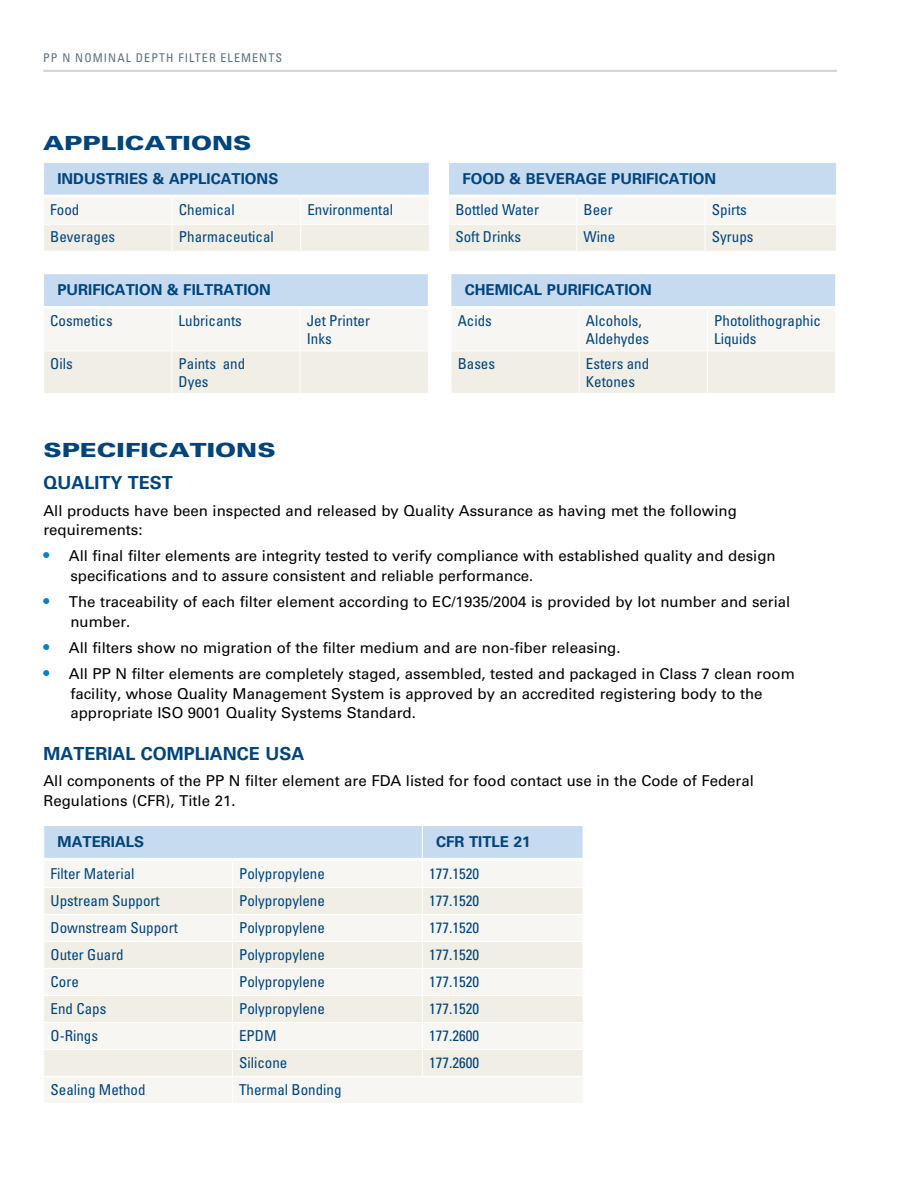
<style>
.page{position:relative;width:918px;height:1188px;background:#fff}
.page>*{position:absolute;margin:0;border:0;box-sizing:border-box;transform-origin:0 0}
.t1{font:900 19.5px "Univers LT Std";color:#00447c;scale:1.3 1}
.t2{font:700 18px "Univers LT Std";color:#00447c}
.t3{font:15px/19.5px "Univers LT Std";color:#000}
.t4{font:condensed 15px/18px "Univers LT Std";color:#00447c}
.t5{font:700 15px "Univers LT Std";color:#00447c}
.t6{font:condensed 12px "Univers LT Std";letter-spacing:.09em;color:#5c6f7c}
.s1{font-weight:700;font-size:16.5px;color:#0081c6}
</style>
<div class="page">
<hr style="left:43px;top:70px;width:794px;height:2px;background:#d2d9de">
<svg style="left:44px;top:826px;width:539px;height:277px"></svg>
<hr style="left:44px;top:858px;width:188px;height:3px;background:#fff">
<hr style="left:232px;top:858px;width:190px;height:3px;background:#fff">
<hr style="left:422px;top:858px;width:161px;height:3px;background:#fff">
<div style="left:44px;top:162px;width:385px;height:34px;background:#c6daf0"></div>
<hr style="left:43px;top:162px;width:129px;height:1px;background:#fff">
<hr style="left:172px;top:162px;width:129px;height:1px;background:#fff">
<hr style="left:301px;top:162px;width:129px;height:1px;background:#fff">
<svg style="left:44px;top:198px;width:385px;height:53px"></svg>
<hr style="left:44px;top:195px;width:128px;height:3px;background:#fff">
<hr style="left:172px;top:195px;width:129px;height:3px;background:#fff">
<hr style="left:301px;top:195px;width:128px;height:3px;background:#fff">
<div style="left:449px;top:162px;width:387px;height:34px;background:#c6daf0"></div>
<hr style="left:448px;top:162px;width:129px;height:1px;background:#fff">
<hr style="left:577px;top:162px;width:128px;height:1px;background:#fff">
<hr style="left:705px;top:162px;width:132px;height:1px;background:#fff">
<svg style="left:449px;top:198px;width:387px;height:53px"></svg>
<hr style="left:449px;top:195px;width:128px;height:3px;background:#fff">
<hr style="left:577px;top:195px;width:128px;height:3px;background:#fff">
<hr style="left:705px;top:195px;width:131px;height:3px;background:#fff">
<div style="left:44px;top:274px;width:384px;height:33px;background:#c6daf0"></div>
<svg style="left:44px;top:309px;width:384px;height:84px"></svg>
<hr style="left:171px;top:309px;width:1px;height:42px;background:#fff">
<hr style="left:300px;top:309px;width:1px;height:42px;background:#fff">
<hr style="left:43px;top:351px;width:129px;height:1px;background:#fff">
<hr style="left:172px;top:351px;width:128px;height:1px;background:#fff">
<hr style="left:171px;top:351px;width:1px;height:42px;background:#fff">
<hr style="left:300px;top:351px;width:129px;height:1px;background:#fff">
<hr style="left:300px;top:351px;width:1px;height:42px;background:#fff">
<hr style="left:44px;top:306px;width:128px;height:3px;background:#fff">
<hr style="left:172px;top:306px;width:128px;height:3px;background:#fff">
<hr style="left:300px;top:306px;width:128px;height:3px;background:#fff">
<div style="left:451px;top:274px;width:385px;height:33px;background:#c6daf0"></div>
<svg style="left:452px;top:309px;width:383px;height:84px"></svg>
<hr style="left:451px;top:274px;width:1px;height:33px;background:#fff">
<hr style="left:835px;top:274px;width:1px;height:33px;background:#fff">
<hr style="left:579px;top:309px;width:1px;height:42px;background:#fff">
<hr style="left:707px;top:309px;width:1px;height:42px;background:#fff">
<hr style="left:451px;top:351px;width:128px;height:1px;background:#fff">
<hr style="left:579px;top:351px;width:128px;height:1px;background:#fff">
<hr style="left:579px;top:351px;width:1px;height:42px;background:#fff">
<hr style="left:707px;top:351px;width:129px;height:1px;background:#fff">
<hr style="left:707px;top:351px;width:1px;height:42px;background:#fff">
<hr style="left:451px;top:306px;width:128px;height:3px;background:#fff">
<hr style="left:579px;top:306px;width:128px;height:3px;background:#fff">
<hr style="left:707px;top:306px;width:128px;height:3px;background:#fff">
<p class="t6" style="left:43px;top:50px;width:240px">PP N NOMINAL DEPTH FILTER ELEMENTS</p>
<h1 class="t1" style="left:43px;top:131px;width:162px">APPLICATIONS</h1>
<p class="t5" style="left:57px;top:170px;width:222px">INDUSTRIES &amp; APPLICATIONS</p>
<p class="t4" style="left:50px;top:200px;width:31px">Food</p>
<p class="t4" style="left:179px;top:200px;width:57px">Chemical</p>
<p class="t4" style="left:307px;top:200px;width:87px">Environmental</p>
<p class="t4" style="left:50px;top:227px;width:66px">Beverages</p>
<p class="t4" style="left:179px;top:227px;width:96px">Pharmaceutical</p>
<p class="t5" style="left:57px;top:281px;width:215px">PURIFICATION &amp; FILTRATION</p>
<p class="t4" style="left:50px;top:312px;width:64px">Cosmetics</p>
<p class="t4" style="left:179px;top:312px;width:65px">Lubricants</p>
<p class="t4" style="left:307px;top:312px;width:65px">Jet Printer<br>Inks</p>
<p class="t4" style="left:50px;top:354px;width:24px">Oils</p>
<p class="t4" style="left:179px;top:354px;width:68px">Paints and<br>Dyes</p>
<p class="t5" style="left:462px;top:170px;width:255px">FOOD &amp; BEVERAGE PURIFICATION</p>
<p class="t4" style="left:455px;top:200px;width:85px">Bottled Water</p>
<p class="t4" style="left:584px;top:200px;width:31px">Beer</p>
<p class="t4" style="left:712px;top:200px;width:36px">Spirts</p>
<p class="t4" style="left:455px;top:227px;width:67px">Soft Drinks</p>
<p class="t4" style="left:584px;top:227px;width:33px">Wine</p>
<p class="t4" style="left:712px;top:227px;width:43px">Syrups</p>
<p class="t5" style="left:465px;top:281px;width:189px">CHEMICAL PURIFICATION</p>
<p class="t4" style="left:458px;top:312px;width:36px">Acids</p>
<p class="t4" style="left:586px;top:312px;width:65px">Alcohols,<br>Aldehydes</p>
<p class="t4" style="left:714px;top:312px;width:108px">Photolithographic<br>Liquids</p>
<p class="t4" style="left:458px;top:354px;width:39px">Bases</p>
<p class="t4" style="left:586px;top:354px;width:65px">Esters and<br>Ketones</p>
<h1 class="t1" style="left:43px;top:438px;width:180px">SPECIFICATIONS</h1>
<p class="t2" style="left:43px;top:472px;width:131px">QUALITY TEST</p>
<p class="t3" style="left:43px;top:501px;width:695px">All products have been inspected and released by Quality Assurance as having met the following requirements:</p>
<p class="t3" style="left:70px;top:546px;width:707px;text-indent:-27px"><span class="s1">•</span> All final filter elements are integrity tested to verify compliance with established quality and design specifications and to assure consistent and reliable performance.</p>
<p class="t3" style="left:70px;top:592px;width:721px;text-indent:-27px"><span class="s1">•</span> The traceability of each filter element according to EC/1935/2004 is provided by lot number and serial number.</p>
<p class="t3" style="left:43px;top:638px;width:579px"><span class="s1">•</span> All filters show no migration of the filter medium and are non-fiber releasing.</p>
<p class="t3" style="left:70px;top:664px;width:726px;text-indent:-27px"><span class="s1">•</span> All PP N filter elements are completely staged, assembled, tested and packaged in Class 7 clean room facility, whose Quality Management System is approved by an accredited registering body to the appropriate ISO 9001 Quality Systems Standard.</p>
<p class="t2" style="left:43px;top:743px;width:263px">MATERIAL COMPLIANCE USA</p>
<p class="t3" style="left:43px;top:771px;width:712px">All components of the PP N filter element are FDA listed for food contact use in the Code of Federal<br>Regulations (CFR), Title 21.</p>
<p class="t5" style="left:58px;top:833px;width:88px">MATERIALS</p>
<p class="t5" style="left:436px;top:833px;width:96px">CFR TITLE 21</p>
<p class="t4" style="left:51px;top:865px;width:86px">Filter Material</p>
<p class="t4" style="left:239px;top:865px;width:87px">Polypropylene</p>
<p class="t4" style="left:429px;top:865px;width:51px">177.1520</p>
<p class="t4" style="left:51px;top:892px;width:111px">Upstream Support</p>
<p class="t4" style="left:239px;top:892px;width:87px">Polypropylene</p>
<p class="t4" style="left:429px;top:892px;width:51px">177.1520</p>
<p class="t4" style="left:51px;top:919px;width:129px">Downstream Support</p>
<p class="t4" style="left:239px;top:919px;width:87px">Polypropylene</p>
<p class="t4" style="left:429px;top:919px;width:51px">177.1520</p>
<p class="t4" style="left:51px;top:946px;width:75px">Outer Guard</p>
<p class="t4" style="left:239px;top:946px;width:87px">Polypropylene</p>
<p class="t4" style="left:429px;top:946px;width:51px">177.1520</p>
<p class="t4" style="left:51px;top:973px;width:30px">Core</p>
<p class="t4" style="left:239px;top:973px;width:87px">Polypropylene</p>
<p class="t4" style="left:429px;top:973px;width:51px">177.1520</p>
<p class="t4" style="left:51px;top:1000px;width:57px">End Caps</p>
<p class="t4" style="left:239px;top:1000px;width:87px">Polypropylene</p>
<p class="t4" style="left:429px;top:1000px;width:51px">177.1520</p>
<p class="t4" style="left:51px;top:1027px;width:49px">O-Rings</p>
<p class="t4" style="left:239px;top:1027px;width:39px">EPDM</p>
<p class="t4" style="left:429px;top:1027px;width:51px">177.2600</p>
<p class="t4" style="left:239px;top:1054px;width:50px">Silicone</p>
<p class="t4" style="left:429px;top:1054px;width:51px">177.2600</p>
<p class="t4" style="left:51px;top:1081px;width:96px">Sealing Method</p>
<p class="t4" style="left:239px;top:1081px;width:104px">Thermal Bonding</p>
</div>
